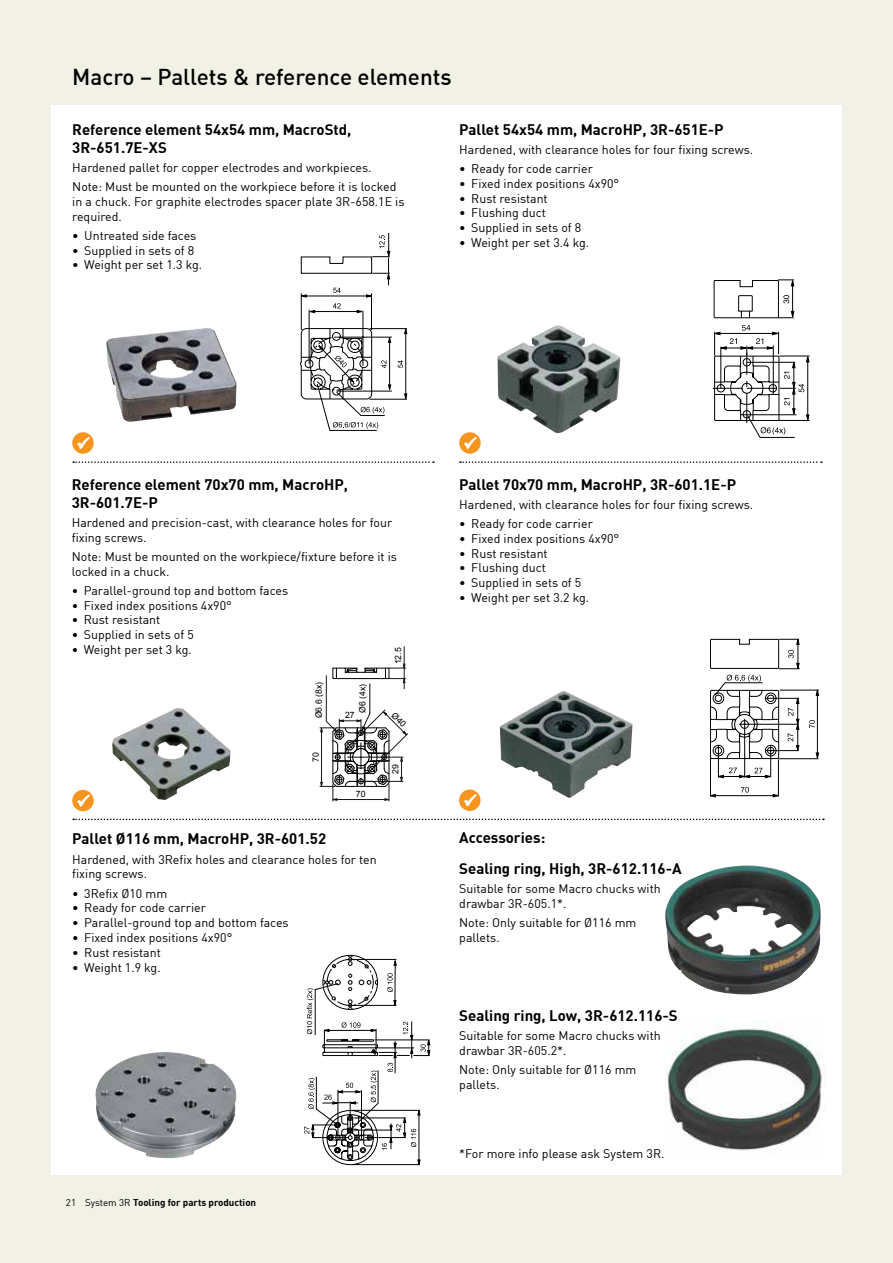
<style>
.page{position:relative;width:893px;height:1263px;background:#fff}
.page>*{position:absolute;margin:0;border:0;box-sizing:border-box;transform-origin:0 0}
.t1{font:500 22.5px "DIN";color:#000}
.t2{font:700 15px/18px "DIN";color:#000}
.t3{font:12.3px/14.9px "DIN";color:#000}
.t4{font:700 9.75px "DIN";color:#000}
.t5{font:8.7px "Arial";color:#000}
.s1{font-weight:400}
</style>
<div class="page">
<hr style="left:0;top:0;width:1px;height:1263px;background:#f2f1e6">
<div style="left:1px;top:0;width:892px;height:1263px;background:#f2f1e6"></div>
<div style="left:51px;top:105px;width:791px;height:1070px;background:#fff"></div>
<img style="left:106px;top:328px;width:130px;height:94px">
<hr style="left:369px;top:399px;width:38px;height:1px;background:#000">
<hr style="left:370px;top:328px;width:37px;height:1px;background:#000">
<hr style="left:405px;top:329px;width:1px;height:70px;background:#000">
<svg style="left:404px;top:393px;width:4px;height:6px"></svg>
<svg style="left:404px;top:328px;width:4px;height:6px"></svg>
<svg style="left:398px;top:360px;width:5px;height:8px"></svg>
<svg style="left:300px;top:233px;width:92px;height:198px"></svg>
<svg style="left:72px;top:432px;width:22px;height:22px"></svg>
<img style="left:497px;top:325px;width:123px;height:108px">
<svg style="left:459px;top:432px;width:22px;height:22px"></svg>
<img style="left:95px;top:1052px;width:141px;height:106px">
<svg style="left:304px;top:955px;width:127px;height:210px"></svg>
<img style="left:665px;top:865px;width:155px;height:129px">
<img style="left:667px;top:1028px;width:156px;height:123px">
<svg style="left:710px;top:639px;width:109px;height:158px"></svg>
<img style="left:500px;top:691px;width:132px;height:107px">
<svg style="left:459px;top:789px;width:21px;height:22px"></svg>
<img style="left:112px;top:708px;width:118px;height:92px">
<svg style="left:72px;top:790px;width:22px;height:21px"></svg>
<svg style="left:713px;top:280px;width:97px;height:158px"></svg>
<hr style="left:404px;top:646px;width:1px;height:43px;background:#1a171c">
<svg style="left:73px;top:819px;width:751px;height:1px"></svg>
<svg style="left:73px;top:461px;width:361px;height:2px"></svg>
<svg style="left:460px;top:461px;width:362px;height:2px"></svg>
<svg style="left:76px;top:436px;width:15px;height:15px"></svg>
<svg style="left:463px;top:436px;width:15px;height:15px"></svg>
<svg style="left:76px;top:794px;width:15px;height:15px"></svg>
<svg style="left:463px;top:793px;width:15px;height:15px"></svg>
<svg style="left:320px;top:663px;width:88px;height:138px"></svg>
<h1 class="t1" style="left:72px;top:63px;width:381px">Macro – Pallets &amp; reference elements</h1>
<p class="t2" style="left:72px;top:120px;width:281px">Reference element 54x54 mm, MacroStd,<br>3R-651.7E-XS</p>
<p class="t3" style="left:72px;top:158px;width:326px;line-height:19px">Hardened pallet for copper electrodes and workpieces.<br>Note: Must be mounted on the workpiece before it is locked</p>
<p class="t3" style="left:72px;top:194px;width:334px">in a chuck. For graphite electrodes spacer plate 3R-658.1E is required.</p>
<p class="t3" style="left:72px;top:228px;width:126px">• Untreated side faces</p>
<p class="t3" style="left:72px;top:242px;width:124px">• Supplied in sets of 8</p>
<p class="t3" style="left:72px;top:257px;width:131px">• Weight per set 1.3 kg.</p>
<p class="t2" style="left:459px;top:120px;width:266px">Pallet 54x54 mm, MacroHP, 3R-651E-P</p>
<p class="t3" style="left:459px;top:142px;width:295px">Hardened, with clearance holes for four fixing screws.</p>
<p class="t3" style="left:459px;top:161px;width:135px">• Ready for code carrier</p>
<p class="t3" style="left:459px;top:176px;width:162px">• Fixed index positions 4x90°</p>
<p class="t3" style="left:459px;top:191px;width:90px">• Rust resistant</p>
<p class="t3" style="left:459px;top:205px;width:88px">• Flushing duct</p>
<p class="t3" style="left:459px;top:220px;width:124px">• Supplied in sets of 8</p>
<p class="t3" style="left:459px;top:235px;width:131px">• Weight per set 3.4 kg.</p>
<p class="t2" style="left:72px;top:474px;width:278px">Reference element 70x70 mm, MacroHP,<br>3R-601.7E-P</p>
<p class="t3" style="left:72px;top:515px;width:322px">Hardened and precision-cast, with clearance holes for four fixing screws.</p>
<p class="t3" style="left:72px;top:549px;width:327px">Note: Must be mounted on the workpiece/fixture before it is locked in a chuck.</p>
<p class="t3" style="left:72px;top:582px;width:218px">• Parallel-ground top and bottom faces</p>
<p class="t3" style="left:72px;top:597px;width:162px">• Fixed index positions 4x90°</p>
<p class="t3" style="left:72px;top:612px;width:90px">• Rust resistant</p>
<p class="t3" style="left:72px;top:627px;width:124px">• Supplied in sets of 5</p>
<p class="t3" style="left:72px;top:642px;width:122px">• Weight per set 3 kg.</p>
<p class="t5" style="left:392px;top:664px;width:18px;rotate:-90deg">12.5</p>
<p class="t5" style="left:313px;top:718px;width:38px;rotate:-90deg">Ø6.6 (8x)</p>
<p class="t5" style="left:357px;top:713px;width:31px;rotate:-90deg">Ø6 (4x)</p>
<p class="t5" style="left:345px;top:709px;width:11px">27</p>
<p class="t5" style="left:310px;top:762px;width:11px;rotate:-90deg">70</p>
<p class="t5" style="left:356px;top:788px;width:11px">70</p>
<p class="t2" style="left:72px;top:829px;width:255px">Pallet Ø116 mm, MacroHP, 3R-601.52</p>
<p class="t3" style="left:72px;top:851px;width:306px">Hardened, with 3Refix holes and clearance holes for ten fixing screws.</p>
<p class="t3" style="left:72px;top:885px;width:96px">• 3Refix Ø10 mm</p>
<p class="t3" style="left:72px;top:900px;width:135px">• Ready for code carrier</p>
<p class="t3" style="left:72px;top:915px;width:218px">• Parallel-ground top and bottom faces</p>
<p class="t3" style="left:72px;top:930px;width:162px">• Fixed index positions 4x90°</p>
<p class="t3" style="left:72px;top:945px;width:90px">• Rust resistant</p>
<p class="t3" style="left:72px;top:960px;width:90px">• Weight 1.9 kg.</p>
<p class="t5" style="left:390px;top:774px;width:11px;rotate:-90deg">29</p>
<p class="t4" style="left:66px;top:1196px;width:192px"><span class="s1">21 System 3R</span> Tooling for parts production</p>
<p class="t2" style="left:459px;top:474px;width:278px">Pallet 70x70 mm, MacroHP, 3R-601.1E-P</p>
<p class="t3" style="left:459px;top:497px;width:295px">Hardened, with clearance holes for four fixing screws.</p>
<p class="t3" style="left:459px;top:516px;width:135px">• Ready for code carrier</p>
<p class="t3" style="left:459px;top:531px;width:162px">• Fixed index positions 4x90°</p>
<p class="t3" style="left:459px;top:545px;width:90px">• Rust resistant</p>
<p class="t3" style="left:459px;top:560px;width:88px">• Flushing duct</p>
<p class="t3" style="left:459px;top:575px;width:124px">• Supplied in sets of 5</p>
<p class="t3" style="left:459px;top:590px;width:131px">• Weight per set 3.2 kg.</p>
<p class="t2" style="left:459px;top:822px;width:224px;line-height:30.8px">Accessories:<br>Sealing ring, High, 3R-612.116-A</p>
<p class="t3" style="left:459px;top:881px;width:203px">Suitable for some Macro chucks with drawbar 3R-605.1*.</p>
<p class="t3" style="left:459px;top:915px;width:179px">Note: Only suitable for Ø116 mm pallets.</p>
<p class="t2" style="left:459px;top:1005px;width:220px">Sealing ring, Low, 3R-612.116-S</p>
<p class="t3" style="left:459px;top:1028px;width:203px">Suitable for some Macro chucks with drawbar 3R-605.2*.</p>
<p class="t3" style="left:459px;top:1061px;width:179px">Note: Only suitable for Ø116 mm pallets.</p>
<p class="t3" style="left:459px;top:1145px;width:207px">*For more info please ask System 3R.</p>
</div>
